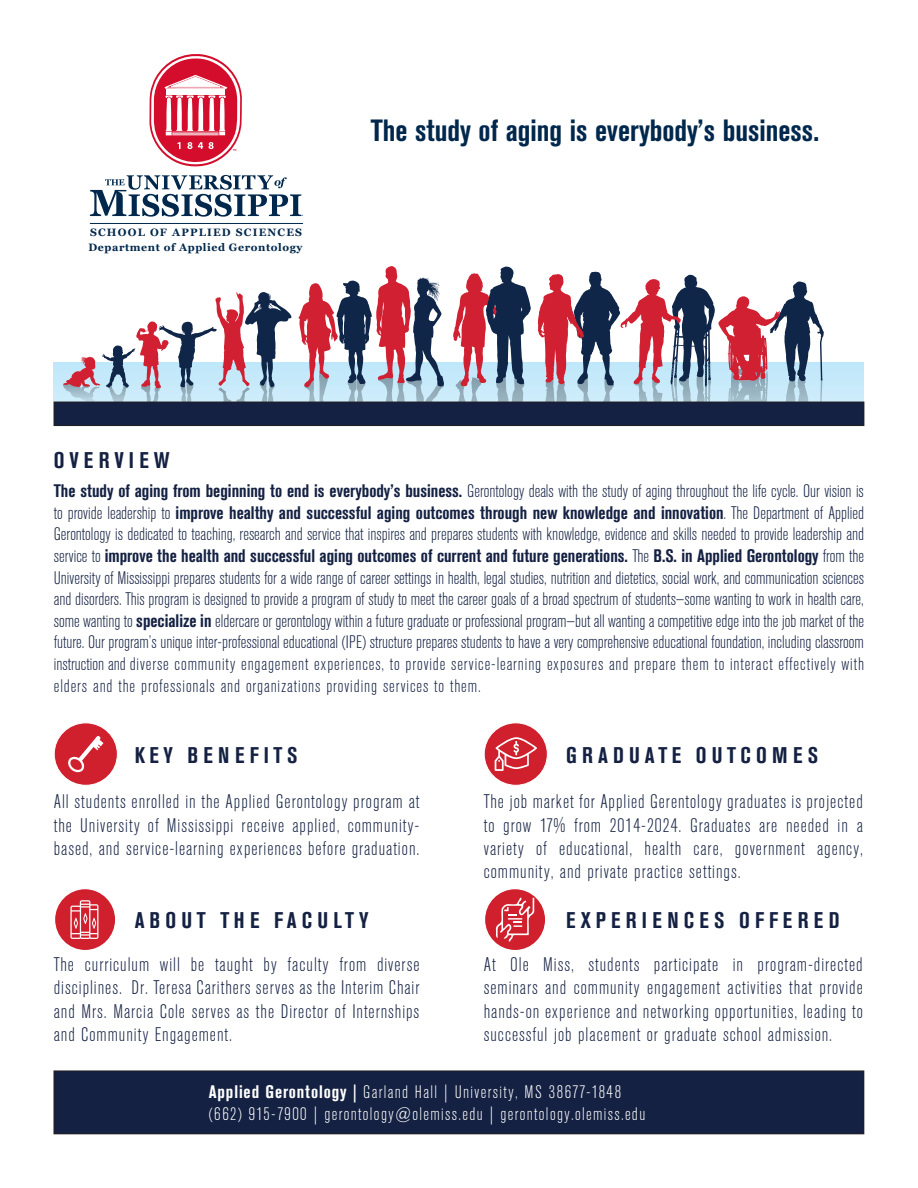
<style>
.page{position:relative;width:918px;height:1188px;background:#fff}
.page>*{position:absolute;margin:0;border:0;box-sizing:border-box;transform-origin:0 0}
.t1{font:700 condensed 30.45px "Akzidenz Grotesk BE";color:#00284c}
.t2{font:700 condensed 22.5px "Akzidenz Grotesk BE";letter-spacing:.23em;color:#142142}
.t3{font:300 condensed 19.5px/23.4px "Akzidenz Grotesk BE";letter-spacing:.05em;color:#142142;text-align:justify}
.t4{font:300 condensed 18px/21.6px "Akzidenz Grotesk BE";letter-spacing:.05em;color:#142142;text-align:justify}
.t5{font:300 condensed 18px "Akzidenz Grotesk BE";letter-spacing:.075em;color:#fff}
.t6{font:700 10.65px/14.5px "Georgia";letter-spacing:.055em;color:#00284c}
.s1{font-weight:700}
</style>
<div class="page">
<svg style="left:54px;top:362px;width:810px;height:40px;background:#c1e1f0"></svg>
<img style="left:376px;top:388px;width:30px;height:14px">
<img style="left:339px;top:388px;width:30px;height:14px">
<img style="left:218px;top:389px;width:32px;height:13px">
<img style="left:136px;top:389px;width:33px;height:13px">
<img style="left:102px;top:389px;width:34px;height:13px">
<img style="left:545px;top:387px;width:70px;height:15px">
<img style="left:448px;top:375px;width:77px;height:27px">
<img style="left:406px;top:388px;width:40px;height:14px">
<img style="left:301px;top:388px;width:37px;height:14px">
<img style="left:257px;top:389px;width:19px;height:13px">
<img style="left:178px;top:389px;width:20px;height:13px">
<img style="left:62px;top:383px;width:23px;height:19px">
<img style="left:670px;top:387px;width:41px;height:15px">
<img style="left:718px;top:387px;width:56px;height:15px">
<svg style="left:299px;top:266px;width:147px;height:122px"></svg>
<svg style="left:63px;top:292px;width:229px;height:97px"></svg>
<svg style="left:538px;top:272px;width:286px;height:115px"></svg>
<svg style="left:453px;top:266px;width:78px;height:121px"></svg>
<svg style="left:149px;top:54px;width:93px;height:113px"></svg>
<svg style="left:90px;top:175px;width:213px;height:42px"></svg>
<hr style="left:90px;top:223px;width:213px;height:1px;background:#00284c">
<div style="left:54px;top:1071px;width:810px;height:63px;background:#142142"></div>
<div style="left:54px;top:1071px;width:810px;height:63px;border:1px solid #231f20"></div>
<div style="left:484px;top:723px;width:63px;height:62px;background:#d0202e;border-radius:50%"></div>
<div style="left:484px;top:722px;width:64px;height:64px;border:1px solid #fff;border-radius:50%"></div>
<svg style="left:495px;top:737px;width:42px;height:34px"></svg>
<div style="left:54px;top:723px;width:63px;height:62px;background:#d0202e;border-radius:50%"></div>
<div style="left:54px;top:722px;width:64px;height:64px;border:1px solid #fff;border-radius:50%"></div>
<svg style="left:68px;top:736px;width:35px;height:37px"></svg>
<div style="left:54px;top:889px;width:62px;height:62px;background:#d0202e;border-radius:50%"></div>
<div style="left:54px;top:888px;width:62px;height:63px;border:1px solid #fff;border-radius:50%"></div>
<svg style="left:70px;top:900px;width:28px;height:39px"></svg>
<div style="left:484px;top:889px;width:62px;height:62px;background:#d0202e;border-radius:50%"></div>
<div style="left:484px;top:888px;width:62px;height:63px;border:1px solid #fff;border-radius:50%"></div>
<svg style="left:496px;top:898px;width:38px;height:44px"></svg>
<div style="left:54px;top:402px;width:810px;height:24px;background:#142142"></div>
<div style="left:54px;top:402px;width:810px;height:24px;border:1px solid #231f20"></div>
<p class="t6" style="left:89px;top:226px;width:215px">SCHOOL OF APPLIED SCIENCES<br>Department of Applied Gerontology</p>
<p class="t1" style="left:371px;top:113px;width:450px">The study of aging is everybody’s business.</p>
<p class="t2" style="left:54px;top:447px;width:117px">OVERVIEW</p>
<p class="t4" style="left:54px;top:481px;width:812px"><span class="s1">The study of aging from beginning to end is everybody’s business.</span> Gerontology deals with the study of aging throughout the life cycle. Our vision is to provide leadership to <span class="s1">improve healthy and successful aging outcomes through new knowledge and innovation</span>. The Department of Applied Gerontology is dedicated to teaching, research and service that inspires and prepares students with knowledge, evidence and skills needed to provide leadership and service to <span class="s1">improve the health and successful aging outcomes of current and future generations.</span> The <span class="s1">B.S. in Applied Gerontology</span> from the University of Mississippi prepares students for a wide range of career settings in health, legal studies, nutrition and dietetics, social work, and communication sciences and disorders. This program is designed to provide a program of study to meet the career goals of a broad spectrum of students—some wanting to work in health care, some wanting to <span class="s1">specialize in</span> eldercare or gerontology within a future graduate or professional program—but all wanting a competitive edge into the job market of the future. Our program’s unique inter-professional educational (IPE) structure prepares students to have a very comprehensive educational foundation, including classroom instruction and diverse community engagement experiences, to provide service-learning exposures and prepare them to interact effectively with elders and the professionals and organizations providing services to them.</p>
<p class="t2" style="left:135px;top:742px;width:164px">KEY BENEFITS</p>
<p class="t3" style="left:54px;top:790px;width:367px">All students enrolled in the Applied Gerontology program at the University of Mississippi receive applied, community&shy;based, and service-learning experiences before graduation.</p>
<p class="t2" style="left:135px;top:907px;width:235px">ABOUT THE FACULTY</p>
<p class="t3" style="left:54px;top:953px;width:367px">The curriculum will be taught by faculty from diverse disciplines. Dr. Teresa Carithers serves as the Interim Chair and Mrs. Marcia Cole serves as the Director of Internships and Community Engagement.</p>
<p class="t2" style="left:566px;top:742px;width:254px">GRADUATE OUTCOMES</p>
<p class="t3" style="left:484px;top:790px;width:381px">The job market for Applied Gerentology graduates is projected to grow 17% from 2014-2024. Graduates are needed in a variety of educational, health care, government agency, community, and private practice settings.</p>
<p class="t2" style="left:566px;top:907px;width:275px">EXPERIENCES OFFERED</p>
<p class="t3" style="left:484px;top:953px;width:381px">At Ole Miss, students participate in program-directed seminars and community engagement activities that provide hands-on experience and networking opportunities, leading to successful job placement or graduate school admission.</p>
<p class="t5" style="left:209px;top:1083px;width:414px"><span class="s1">Applied Gerontology |</span> Garland Hall | University, MS 38677-1848</p>
<p class="t5" style="left:209px;top:1104px;width:438px">(662) 915-7900 | gerontology@olemiss.edu | gerontology.olemiss.edu</p>
</div>
